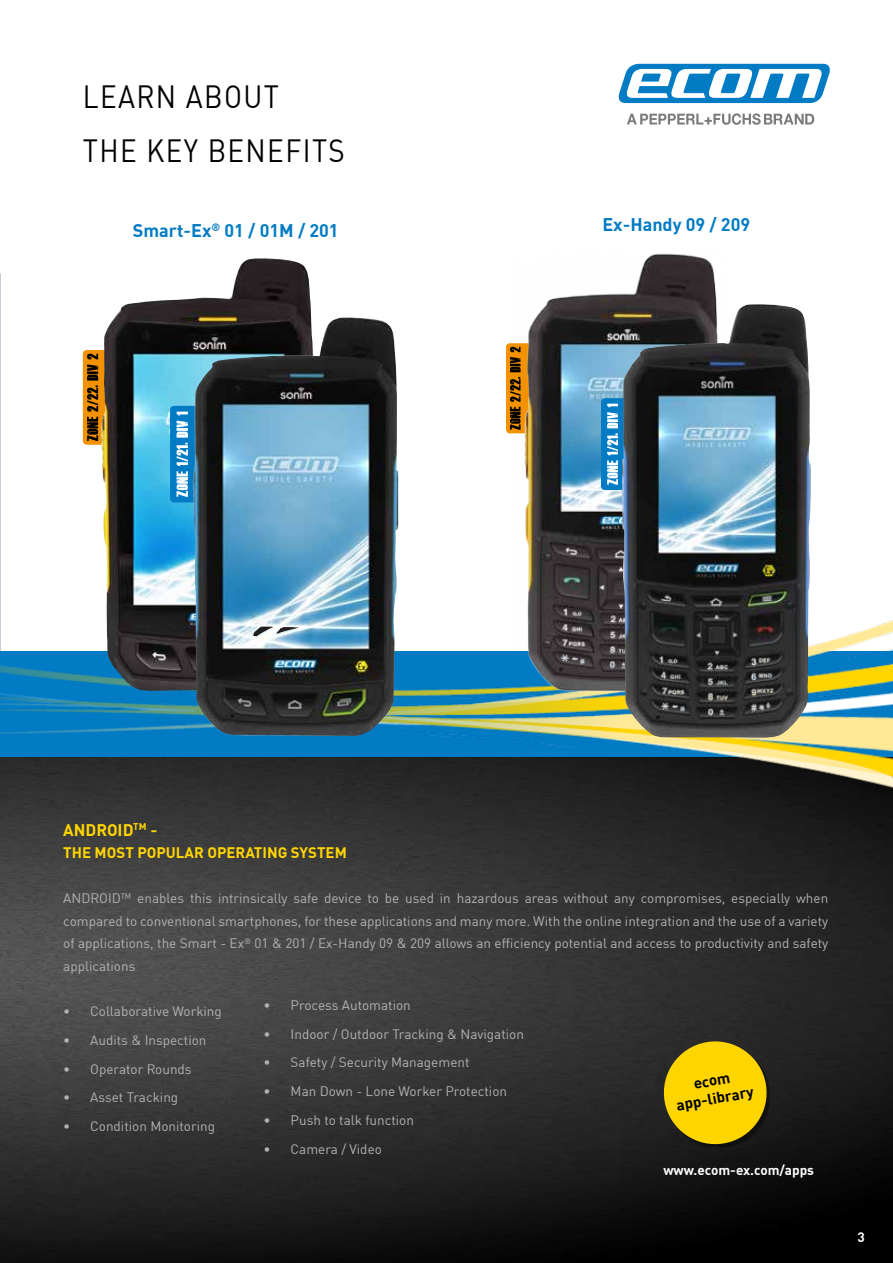
<style>
.page{position:relative;width:893px;height:1263px;background:#fff}
.page>*{position:absolute;margin:0;border:0;box-sizing:border-box;transform-origin:0 0}
.t1{font:31.5px/54px "DIN Offc";letter-spacing:.05em;color:#000;scale:.88 1}
.t2{font:700 18px "DIN Offc";color:#007bc4}
.t3{font:700 16.5px "DIN Offc";color:#ffd500}
.t4{font:700 15.15px/18.1px "DIN Offc";color:#000;text-align:center}
.t5{font:700 15px "DIN Offc";color:#ffd500}
.t6{font:13.5px/22.5px "DIN Offc";color:#b3b2b2;text-align:justify}
.t7{font:700 13.5px "DIN Offc";color:#fff}
</style>
<div class="page">
<img style="left:0;top:789px;width:893px;height:474px">
<svg style="left:619px;top:64px;width:211px;height:39px"></svg>
<svg style="left:627px;top:113px;width:187px;height:12px"></svg>
<img style="left:0;top:617px;width:893px;height:172px">
<div style="left:83px;top:350px;width:31px;height:95px;background:#f39200;border-radius:4px"></div>
<svg style="left:87px;top:354px;width:11px;height:87px"></svg>
<img style="left:100px;top:258px;width:212px;height:434px">
<div style="left:170px;top:406px;width:32px;height:96px;background:#007bc4;border-radius:4px"></div>
<svg style="left:177px;top:412px;width:11px;height:85px"></svg>
<img style="left:193px;top:318px;width:205px;height:418px">
<svg style="left:660px;top:1037px;width:111px;height:111px;background:#b6990a"></svg>
<div style="left:506px;top:343px;width:29px;height:90px;background:#f39200;border-radius:4px"></div>
<svg style="left:510px;top:347px;width:3px;height:83px"></svg>
<img style="left:513px;top:253px;width:204px;height:448px">
<div style="left:601px;top:398px;width:30px;height:92px;background:#007bc4;border-radius:4px"></div>
<svg style="left:607px;top:404px;width:11px;height:81px"></svg>
<img style="left:621px;top:304px;width:190px;height:435px">
<h1 class="t1" style="left:83px;top:69px;width:299px">LEARN ABOUT<br>THE KEY BENEFITS</h1>
<h2 class="t2" style="left:133px;top:219px;width:207px">Smart-Ex<sup>®</sup> 01 / 01M / 201</h2>
<h2 class="t2" style="left:602px;top:213px;width:149px">Ex-Handy 09 / 209</h2>
<p class="t3" style="left:63px;top:819px;width:96px">ANDROID<sup>TM</sup> -</p>
<p class="t5" style="left:63px;top:843px;width:285px">THE MOST POPULAR OPERATING SYSTEM</p>
<p class="t6" style="left:63px;top:887px;width:767px">ANDROID<sup>TM</sup> enables this intrinsically safe device to be used in hazardous areas without any compromises, especially when compared to conventional smartphones, for these applications and many more. With the online integration and the use of a variety of applications, the Smart - Ex<sup>®</sup> 01 &amp; 201 / Ex-Handy 09 &amp; 209 allows an efficiency potential and access to productivity and safety applications</p>
<p class="t6" style="left:63px;top:999px;width:160px">• Collaborative Working</p>
<p class="t6" style="left:63px;top:1028px;width:145px">• Audits &amp; Inspection</p>
<p class="t6" style="left:63px;top:1057px;width:130px">• Operator Rounds</p>
<p class="t6" style="left:63px;top:1086px;width:116px">• Asset Tracking</p>
<p class="t6" style="left:63px;top:1115px;width:153px">• Condition Monitoring</p>
<p class="t6" style="left:264px;top:993px;width:149px">• Process Automation</p>
<p class="t6" style="left:264px;top:1022px;width:262px">• Indoor / Outdoor Tracking &amp; Navigation</p>
<p class="t6" style="left:264px;top:1051px;width:207px">• Safety / Security Management</p>
<p class="t6" style="left:264px;top:1080px;width:245px">• Man Down - Lone Worker Protection</p>
<p class="t6" style="left:264px;top:1109px;width:152px">• Push to talk function</p>
<p class="t6" style="left:264px;top:1138px;width:120px">• Camera / Video</p>
<p class="t4" style="left:672px;top:1077px;width:80px;rotate:-10deg">ecom app-library</p>
<p class="t7" style="left:663px;top:1161px;width:152px">www.ecom-ex.com/apps</p>
<p class="t7" style="left:857px;top:1228px;width:9px">3</p>
</div>
